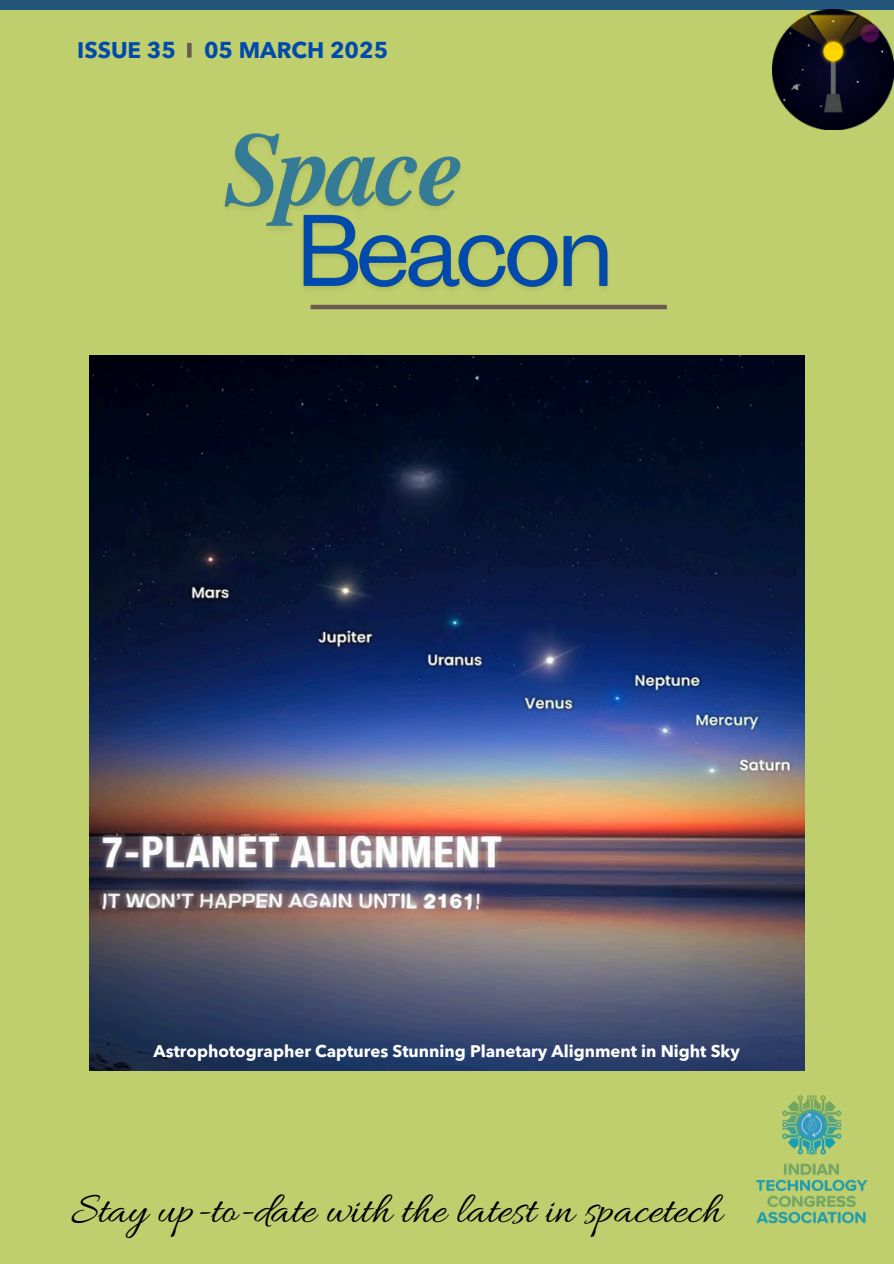
<style>
.page{position:relative;width:894px;height:1264px;background:#fff}
.page>*{position:absolute;margin:0;border:0;box-sizing:border-box;transform-origin:0 0}
.t1{font:45px "Allura";color:#000}
.t2{font:700 22.5px "Avenir Next Arabic";color:#004aad}
.t3{font:700 16.8px "Avenir Next Arabic";color:#fff}
</style>
<div class="page">
<div style="left:0;top:0;width:893px;height:1263px;background:#bfcf6e"></div>
<div style="left:0;top:0;width:893px;height:9px;background:#23547b"></div>
<img style="left:772px;top:9px;width:120px;height:121px">
<hr style="left:310px;top:305px;width:356px;height:4px;background:#6b5a50">
<hr style="left:187px;top:43px;width:4px;height:15px;background:#6b5a50">
<img style="left:756px;top:1095px;width:110px;height:129px">
<img style="left:89px;top:356px;width:715px;height:714px">
<img style="left:303px;top:235px;width:314px;height:75px">
<img style="left:224px;top:133px;width:245px;height:106px">
<p class="t2" style="left:77px;top:37px;width:100px">ISSUE 35</p>
<p class="t2" style="left:204px;top:37px;width:185px">05 MARCH 2025</p>
<p class="t3" style="left:153px;top:1041px;width:587px">Astrophotographer Captures Stunning Planetary Alignment in Night Sky</p>
<h3 class="t1" style="left:71px;top:1184px;width:652px">Stay up-to-date with the latest in spacetech</h3>
</div>
